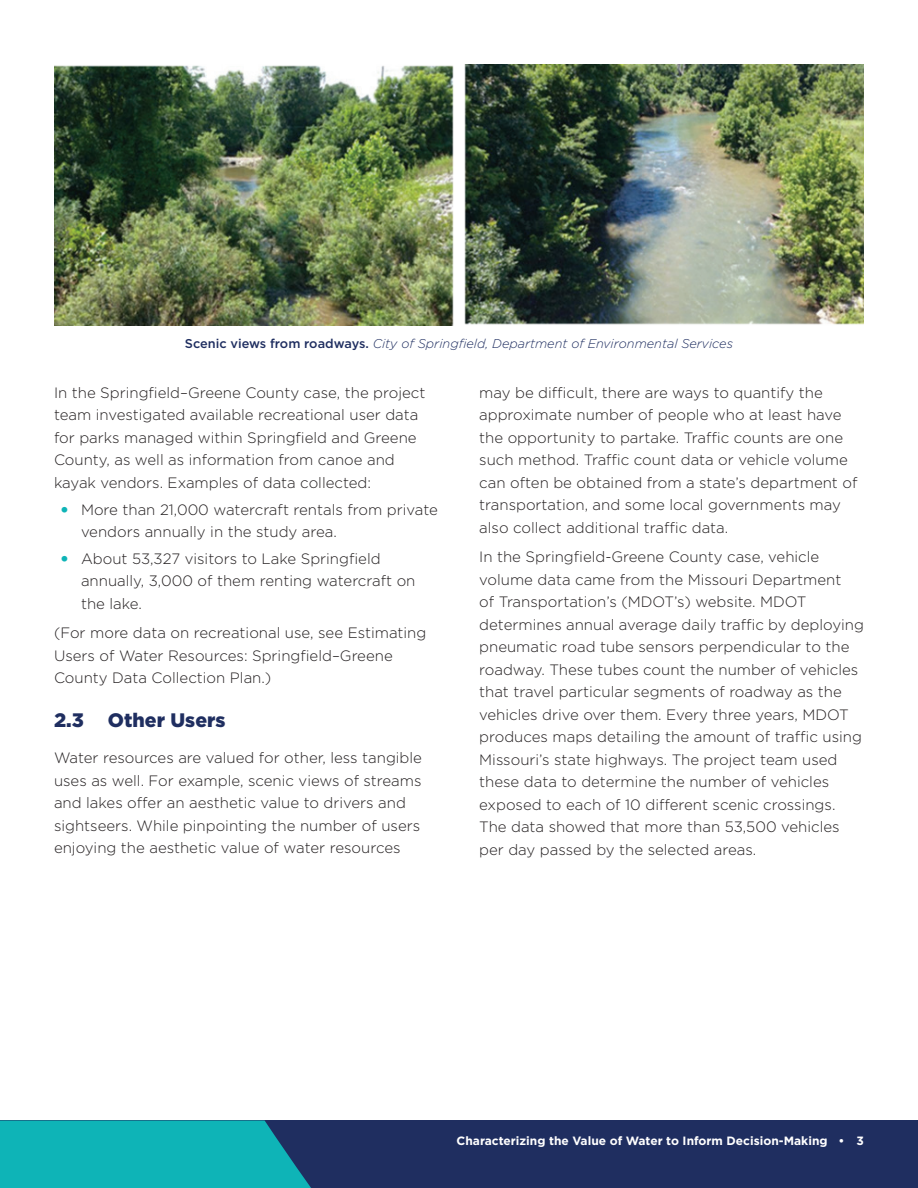
<style>
.page{position:relative;width:918px;height:1188px;background:#fff}
.page>*{position:absolute;margin:0;border:0;box-sizing:border-box;transform-origin:0 0}
.Heading_2{font:900 19.5px "Gotham";color:#1f2e60}
.Body_1{font:300 15px/22.5px "Gotham";color:#231f20}
.t1{font:italic 300 12.75px "Gotham";color:#1f2e60}
.t2{font:700 12px "Gotham";color:#fff}
.s1{font-weight:500;font-style:normal}
.s2{font-weight:900;color:#0eb4b7}
</style>
<div class="page">
<img style="left:54px;top:64px;width:810px;height:261px">
<div style="left:0;top:1120px;width:918px;height:68px;background:#1f2e60"></div>
<svg style="left:0;top:1120px;width:311px;height:68px;background:#0fa8af"></svg>
<p class="t1" style="left:185px;top:336px;width:550px"><span class="s1">Scenic views from roadways.</span> City of Springfield, Department of Environmental Services</p>
<p class="Body_1" style="left:54px;top:381px;width:373px">In the Springfield–Greene County case, the project team investigated available recreational user data for parks managed within Springfield and Greene County, as well as information from canoe and kayak vendors. Examples of data collected:</p>
<p class="Body_1" style="left:81px;top:498px;width:358px;text-indent:-20px"><span class="s2">•</span> More than 21,000 watercraft rentals from private vendors annually in the study area.</p>
<p class="Body_1" style="left:81px;top:547px;width:336px;text-indent:-20px"><span class="s2">•</span> About 53,327 visitors to Lake Springfield annually, 3,000 of them renting watercraft on the lake.</p>
<p class="Body_1" style="left:54px;top:621px;width:374px">(For more data on recreational use, see Estimating<br>Users of Water Resources: Springfield–Greene<br>County Data Collection Plan.)</p>
<p class="Heading_2" style="left:54px;top:707px;width:173px">2.3 Other Users</p>
<p class="Body_1" style="left:54px;top:746px;width:370px">Water resources are valued for other, less tangible uses as well. For example, scenic views of streams and lakes offer an aesthetic value to drivers and sightseers. While pinpointing the number of users enjoying the aesthetic value of water resources</p>
<p class="Body_1" style="left:479px;top:381px;width:380px">may be difficult, there are ways to quantify the approximate number of people who at least have the opportunity to partake. Traffic counts are one such method. Traffic count data or vehicle volume can often be obtained from a state’s department of transportation, and some local governments may also collect additional traffic data.</p>
<p class="Body_1" style="left:479px;top:545px;width:386px">In the Springfield-Greene County case, vehicle volume data came from the Missouri Department<br>of Transportation’s (MDOT’s) website. MDOT determines annual average daily traffic by deploying pneumatic road tube sensors perpendicular to the roadway. These tubes count the number of vehicles that travel particular segments of roadway as the vehicles drive over them. Every three years, MDOT produces maps detailing the amount of traffic using Missouri’s state highways. The project team used these data to determine the number of vehicles exposed to each of 10 different scenic crossings.<br>The data showed that more than 53,500 vehicles per day passed by the selected areas.</p>
<p class="t2" style="left:457px;top:1133px;width:409px">Characterizing the Value of Water to Inform Decision-Making • 3</p>
</div>
